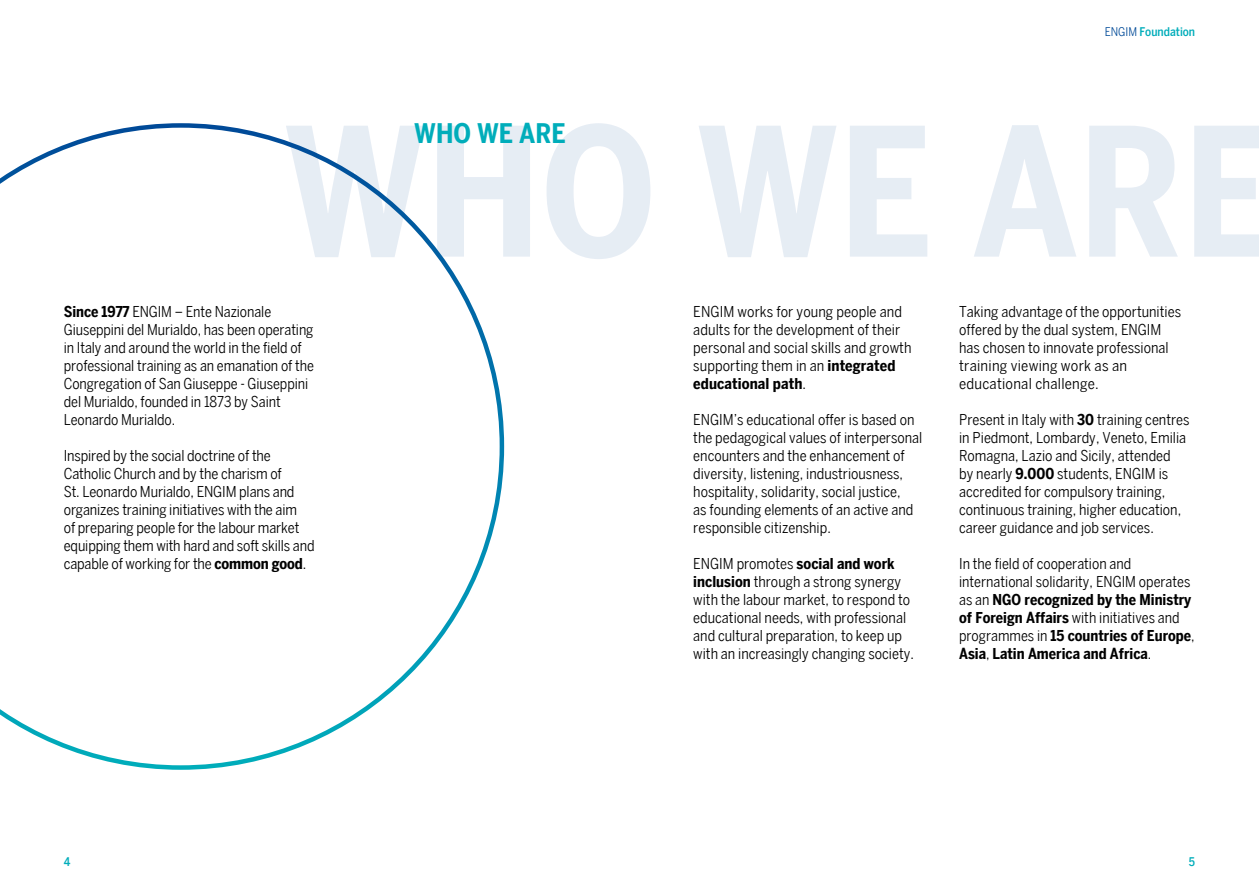
<style>
.page{position:relative;width:1259px;height:893px;background:#fff}
.page>*{position:absolute;margin:0;border:0;box-sizing:border-box;transform-origin:0 0}
.t1{font:700 27px "Benton Sans Cond";color:#00adba}
.t2{font:15px/18px "Benton Sans Cond";color:#000}
.t3{font:500 12px "Benton Sans Cond";color:#00adba}
.s1{font-weight:700}
.s2{font-weight:400;color:#004a98}
</style>
<div class="page">
<svg style="left:504px;top:123px;width:755px;height:136px"></svg>
<svg style="left:0;top:123px;width:504px;height:647px"></svg>
<p class="t2" style="left:64px;top:302px;width:252px"><span class="s1">Since 1977</span> ENGIM – Ente Nazionale Giuseppini del Murialdo, has been operating in Italy and around the world in the field of professional training as an emanation of the Congregation of San Giuseppe - Giuseppini del Murialdo, founded in 1873 by Saint Leonardo Murialdo.</p>
<p class="t2" style="left:64px;top:446px;width:252px">Inspired by the social doctrine of the Catholic Church and by the charism of<br>St. Leonardo Murialdo, ENGIM plans and organizes training initiatives with the aim<br>of preparing people for the labour market equipping them with hard and soft skills and capable of working for the <span class="s1">common good</span>.</p>
<h1 class="t1" style="left:414px;top:117px;width:153px">WHO WE ARE</h1>
<p class="t3" style="left:1104px;top:25px;width:92px"><span class="s2">ENGIM</span> Foundation</p>
<p class="t2" style="left:693px;top:302px;width:220px">ENGIM works for young people and adults for the development of their personal and social skills and growth supporting them in an <span class="s1">integrated educational path</span>.</p>
<p class="t2" style="left:693px;top:410px;width:231px">ENGIM’s educational offer is based on the pedagogical values of interpersonal encounters and the enhancement of diversity, listening, industriousness, hospitality, solidarity, social justice,<br>as founding elements of an active and responsible citizenship.</p>
<p class="t2" style="left:693px;top:554px;width:222px">ENGIM promotes <span class="s1">social and work inclusion</span> through a strong synergy with the labour market, to respond to educational needs, with professional and cultural preparation, to keep up with an increasingly changing society.</p>
<p class="t2" style="left:959px;top:302px;width:223px">Taking advantage of the opportunities offered by the dual system, ENGIM has chosen to innovate professional training viewing work as an educational challenge.</p>
<p class="t2" style="left:959px;top:410px;width:232px">Present in Italy with <span class="s1">30</span> training centres in Piedmont, Lombardy, Veneto, Emilia Romagna, Lazio and Sicily, attended<br>by nearly <span class="s1">9.000</span> students, ENGIM is accredited for compulsory training, continuous training, higher education, career guidance and job services.</p>
<p class="t2" style="left:959px;top:554px;width:237px">In the field of cooperation and international solidarity, ENGIM operates as an <span class="s1">NGO recognized by the Ministry of Foreign Affairs</span> with initiatives and programmes in <span class="s1">15 countries of Europe</span>, <span class="s1">Asia</span>, <span class="s1">Latin America and Africa</span>.</p>
<p class="t3" style="left:64px;top:854px;width:8px">4</p>
<p class="t3" style="left:1189px;top:854px;width:8px">5</p>
</div>
